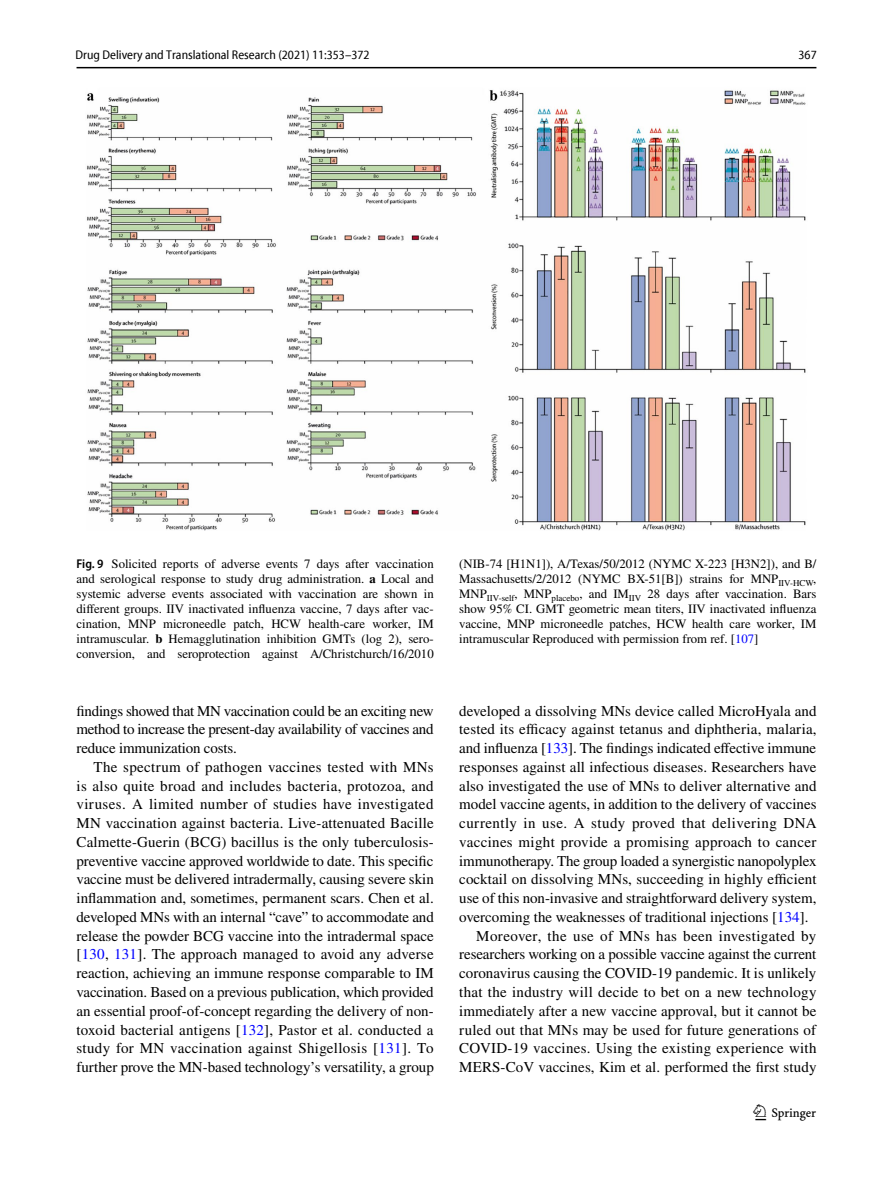
<style>
.page{position:relative;width:893px;height:1187px;background:#fff}
.page>*{position:absolute;margin:0;border:0;box-sizing:border-box;transform-origin:0 0}
.t1{font:22.5px "Springnew Regular 3";color:#000}
.t2{font:15px/18.8px "STIX";color:#000;text-align:justify}
.t3{font:15px "STIX";letter-spacing:.02em;color:#000}
.t4{font:15px "STIX";letter-spacing:.03em;color:#000}
.t5{font:12.75px/15px "STIX";color:#000;text-align:justify}
.t6{font:semi-condensed 12.75px "Myriad Pro Unic";color:#000}
.s1{font-family:"Myriad Pro";font-weight:600;font-stretch:semi-condensed}
.s2{font-weight:700}
.s3{color:#00f}
</style>
<div class="page">
<hr style="left:77px;top:67px;width:739px;height:1px;background:#000">
<img style="left:87px;top:90px;width:719px;height:441px">
<p class="t6" style="left:76px;top:50px;width:295px">Drug Delivery and Translational Research (2021) 11:353–372</p>
<p class="t6" style="left:799px;top:50px;width:20px">367</p>
<p class="t5" style="left:77px;top:556px;width:359px"><span class="s1">Fig. 9</span> Solicited reports of adverse events 7 days after vaccination and serological response to study drug administration. <span class="s2">a</span> Local and systemic adverse events associated with vaccination are shown in different groups. IIV inactivated influenza vaccine, 7 days after vac&shy;cination, MNP microneedle patch, HCW health-care worker, IM intramuscular. <span class="s2">b</span> Hemagglutination inhibition GMTs (log 2), sero&shy;conversion, and seroprotection against A/Christchurch/16/2010</p>
<p class="t5" style="left:459px;top:556px;width:359px">(NIB-74 [H1N1]), A/Texas/50/2012 (NYMC X-223 [H3N2]), and B/ Massachusetts/2/2012 (NYMC BX-51[B]) strains for MNP<sub>IIV-HCW</sub>, MNP<sub>IIV-self</sub>, MNP<sub>placebo</sub>, and IM<sub>IIV</sub> 28 days after vaccination. Bars show 95% CI. GMT geometric mean titers, IIV inactivated influenza vaccine, MNP microneedle patches, HCW health care worker, IM intramuscular Reproduced with permission from ref. [<span class="s3">107</span>]</p>
<p class="t2" style="left:77px;top:702px;width:359px">findings showed that MN vaccination could be an exciting new method to increase the present-day availability of vaccines and reduce immunization costs.</p>
<p class="t2" style="left:77px;top:758px;width:359px;text-indent:17px">The spectrum of pathogen vaccines tested with MNs is also quite broad and includes bacteria, protozoa, and viruses. A limited number of studies have investigated MN vaccination against bacteria. Live-attenuated Bacille Calmette-Guerin (BCG) bacillus is the only tuberculosis&shy;preventive vaccine approved worldwide to date. This specific vaccine must be delivered intradermally, causing severe skin inflammation and, sometimes, permanent scars. Chen et al. developed MNs with an internal “cave” to accommodate and release the powder BCG vaccine into the intradermal space [<span class="s3">130</span>, <span class="s3">131</span>]. The approach managed to avoid any adverse reaction, achieving an immune response comparable to IM vaccination. Based on a previous publication, which provided an essential proof-of-concept regarding the delivery of non&shy;toxoid bacterial antigens [<span class="s3">132</span>], Pastor et al. conducted a study for MN vaccination against Shigellosis [<span class="s3">131</span>]. To further prove the MN-based technology’s versatility, a group</p>
<p class="t2" style="left:459px;top:702px;width:359px">developed a dissolving MNs device called MicroHyala and</p>
<p class="t2" style="left:459px;top:721px;width:359px">tested its efficacy against tetanus and diphtheria, malaria,</p>
<p class="t2" style="left:459px;top:739px;width:358px">and influenza [<span class="s3">133</span>]. The findings indicated effective immune</p>
<p class="t2" style="left:459px;top:758px;width:359px">responses against all infectious diseases. Researchers have</p>
<p class="t2" style="left:459px;top:777px;width:359px">also investigated the use of MNs to deliver alternative and</p>
<p class="t2" style="left:459px;top:796px;width:359px">model vaccine agents, in addition to the delivery of vaccines</p>
<p class="t4" style="left:459px;top:812px;width:359px">currently in use. A study proved that delivering DNA</p>
<p class="t3" style="left:459px;top:831px;width:359px">vaccines might provide a promising approach to cancer</p>
<p class="t2" style="left:459px;top:852px;width:359px">immunotherapy. The group loaded a synergistic nanopolyplex</p>
<p class="t2" style="left:459px;top:871px;width:359px">cocktail on dissolving MNs, succeeding in highly efficient</p>
<p class="t2" style="left:459px;top:889px;width:359px">use of this non-invasive and straightforward delivery system,</p>
<p class="t2" style="left:459px;top:908px;width:351px">overcoming the weaknesses of traditional injections [<span class="s3">134</span>].</p>
<p class="t4" style="left:476px;top:925px;width:341px">Moreover, the use of MNs has been investigated by</p>
<p class="t2" style="left:459px;top:946px;width:359px">researchers working on a possible vaccine against the current</p>
<p class="t2" style="left:459px;top:964px;width:359px">coronavirus causing the COVID-19 pandemic. It is unlikely</p>
<p class="t3" style="left:459px;top:981px;width:359px">that the industry will decide to bet on a new technology</p>
<p class="t2" style="left:459px;top:1002px;width:359px">immediately after a new vaccine approval, but it cannot be</p>
<p class="t2" style="left:459px;top:1021px;width:359px">ruled out that MNs may be used for future generations of</p>
<p class="t3" style="left:459px;top:1037px;width:359px">COVID-19 vaccines. Using the existing experience with</p>
<p class="t2" style="left:459px;top:1058px;width:359px">MERS-CoV vaccines, Kim et al. performed the first study</p>
<h1 class="t1" style="left:755px;top:1104px;width:62px">1 3</h1>
</div>
